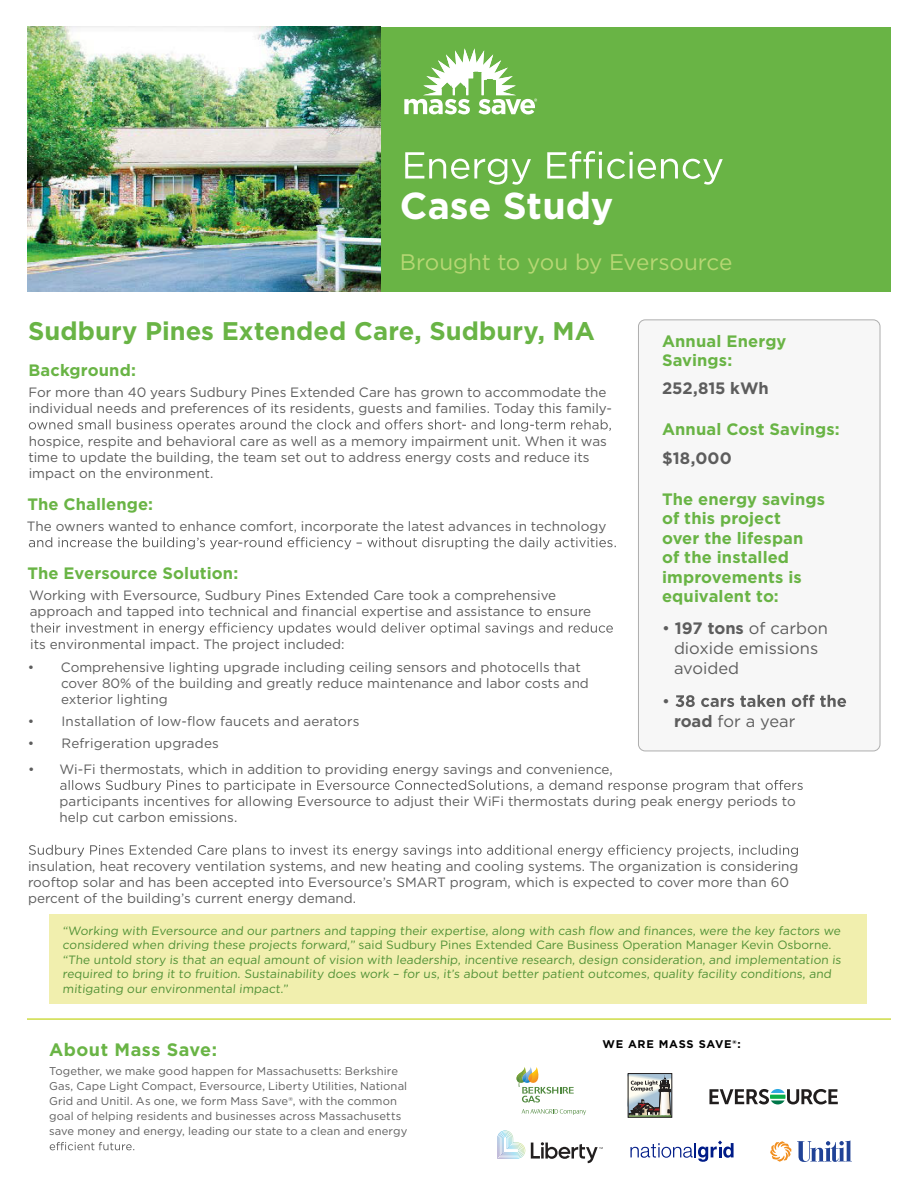
<style>
.page{position:relative;width:918px;height:1188px;background:#fff}
.page>*{position:absolute;margin:0;border:0;box-sizing:border-box;transform-origin:0 0}
.t1{font:700 37.5px "Gotham";color:#fff}
.t2{font:700 25.5px "Gotham";letter-spacing:.005em;color:#69b445}
.t3{font:22.5px "Gotham";letter-spacing:-.01em;color:#b7d774}
.t4{font:700 18px "Gotham";letter-spacing:.03em;color:#69b445}
.t5{font:700 16.5px/19.5px "Gotham";letter-spacing:.005em;color:#69b445}
.t6{font:16.5px/19.8px "Gotham";color:#5d5d5d}
.t7{font:700 16.5px "Gotham";letter-spacing:-.005em;color:#5d5d5d}
.t8{font:13.5px/16.2px "Gotham";color:#5d5d5d}
.t9{font:12px/14.4px "Gotham";color:#519136}
.t10{font:11.25px/15px "Gotham";letter-spacing:.01em;color:#5e5e5e}
.t11{font:700 11.1px "Gotham";letter-spacing:.065em;color:#000}
.s1{font-weight:700}
</style>
<div class="page">
<div style="left:638px;top:320px;width:242px;height:431px;background:#f7f7f7;border-radius:7px"></div>
<div style="left:638px;top:320px;width:242px;height:431px;border:1px solid #aeaeae;border-radius:7px"></div>
<div style="left:27px;top:27px;width:864px;height:265px;background:#69b445"></div>
<svg style="left:405px;top:151px;width:318px;height:34px"></svg>
<svg style="left:404px;top:48px;width:133px;height:66px"></svg>
<svg style="left:29px;top:419px;width:582px;height:13px"></svg>
<svg style="left:29px;top:537px;width:587px;height:12px"></svg>
<svg style="left:31px;top:623px;width:582px;height:12px"></svg>
<svg style="left:676px;top:695px;width:170px;height:12px"></svg>
<div style="left:49px;top:915px;width:817px;height:89px;background:#f1efae"></div>
<svg style="left:60px;top:780px;width:743px;height:12px"></svg>
<svg style="left:29px;top:845px;width:769px;height:12px"></svg>
<img style="left:27px;top:27px;width:353px;height:265px">
<hr style="left:27px;top:1018px;width:864px;height:2px;background:#cedc45">
<svg style="left:50px;top:1142px;width:84px;height:8px"></svg>
<div style="left:628px;top:1073px;width:44px;height:45px;border:1px solid #221f1f"></div>
<svg style="left:628px;top:1074px;width:44px;height:43px"></svg>
<svg style="left:709px;top:1089px;width:129px;height:15px"></svg>
<img style="left:518px;top:1082px;width:4px;height:5px">
<img style="left:516px;top:1071px;width:6px;height:11px">
<img style="left:522px;top:1067px;width:6px;height:6px">
<img style="left:528px;top:1067px;width:11px;height:6px">
<svg style="left:522px;top:1109px;width:64px;height:6px"></svg>
<svg style="left:522px;top:1073px;width:52px;height:30px"></svg>
<svg style="left:630px;top:1141px;width:104px;height:21px"></svg>
<svg style="left:770px;top:1141px;width:21px;height:21px"></svg>
<svg style="left:797px;top:1140px;width:55px;height:22px"></svg>
<img style="left:497px;top:1130px;width:28px;height:29px">
<svg style="left:531px;top:1142px;width:72px;height:21px"></svg>
<h1 class="t1" style="left:400px;top:181px;width:215px">Case Study</h1>
<h3 class="t3" style="left:400px;top:248px;width:334px">Brought to you by Eversource</h3>
<h2 class="t2" style="left:28px;top:314px;width:568px">Sudbury Pines Extended Care, Sudbury, MA</h2>
<p class="t5" style="left:28px;top:360px;width:109px">Background:</p>
<p class="t8" style="left:29px;top:384px;width:585px">For more than 40 years Sudbury Pines Extended Care has grown to accommodate the individual needs and preferences of its residents, guests and families. Today this family-</p>
<p class="t8" style="left:29px;top:432px;width:580px">hospice, respite and behavioral care as well as a memory impairment unit. When it was time to update the building, the team set out to address energy costs and reduce its impact on the environment.</p>
<p class="t5" style="left:27px;top:494px;width:127px">The Challenge:</p>
<p class="t8" style="left:27px;top:518px;width:581px">The owners wanted to enhance comfort, incorporate the latest advances in technology</p>
<p class="t5" style="left:27px;top:564px;width:212px">The Eversource Solution:</p>
<p class="t8" style="left:29px;top:587px;width:563px">Working with Eversource, Sudbury Pines Extended Care took a comprehensive approach and tapped into technical and financial expertise and assistance to ensure</p>
<p class="t8" style="left:30px;top:636px;width:316px">its environmental impact. The project included:</p>
<p class="t8" style="left:61px;top:659px;width:529px;text-indent:-33px">• Comprehensive lighting upgrade including ceiling sensors and photocells that cover 80% of the building and greatly reduce maintenance and labor costs and exterior lighting</p>
<p class="t8" style="left:28px;top:713px;width:333px">• Installation of low-flow faucets and aerators</p>
<p class="t8" style="left:28px;top:734px;width:192px">• Refrigeration upgrades</p>
<p class="t5" style="left:662px;top:331px;width:126px">Annual Energy<br>Savings:</p>
<p class="t7" style="left:662px;top:377px;width:108px">252,815 kWh</p>
<p class="t5" style="left:662px;top:420px;width:179px">Annual Cost Savings:</p>
<p class="t7" style="left:662px;top:447px;width:71px">$18,000</p>
<p class="t5" style="left:662px;top:489px;width:165px">The energy savings of this project<br>over the lifespan<br>of the installed improvements is equivalent to:</p>
<p class="t6" style="left:674px;top:618px;width:155px;text-indent:-12px">• <span class="s1">197 tons</span> of carbon dioxide emissions avoided</p>
<p class="t6" style="left:662px;top:691px;width:9px">•</p>
<p class="t6" style="left:674px;top:711px;width:123px"><span class="s1">road</span> for a year</p>
<p class="t8" style="left:28px;top:761px;width:586px">• Wi-Fi thermostats, which in addition to providing energy savings and convenience,</p>
<p class="t8" style="left:60px;top:793px;width:738px">participants incentives for allowing Eversource to adjust their WiFi thermostats during peak energy periods to help cut carbon emissions.</p>
<p class="t8" style="left:28px;top:858px;width:772px">insulation, heat recovery ventilation systems, and new heating and cooling systems. The organization is considering rooftop solar and has been accepted into Eversource’s SMART program, which is expected to cover more than 60 percent of the building’s current energy demand.</p>
<p class="t9" style="left:63px;top:923px;width:781px">“Working with Eversource and our partners and tapping their expertise, along with cash flow and finances, were the key factors we considered when driving these projects forward,” said Sudbury Pines Extended Care Business Operation Manager Kevin Osborne. “The untold story is that an equal amount of vision with leadership, incentive research, design consideration, and implementation is required to bring it to fruition. Sustainability does work – for us, it’s about better patient outcomes, quality facility conditions, and mitigating our environmental impact.”</p>
<h3 class="t4" style="left:49px;top:1037px;width:169px">About Mass Save:</h3>
<p class="t10" style="left:49px;top:1079px;width:360px">Gas, Cape Light Compact, Eversource, Liberty Utilities, National Grid and Unitil. As one, we form Mass Save®, with the common goal of helping residents and businesses across Massachusetts save money and energy, leading our state to a clean and energy</p>
<p class="t10" style="left:49px;top:1064px;width:351px">Together, we make good happen for Massachusetts: Berkshire</p>
<p class="t11" style="left:602px;top:1036px;width:140px">WE ARE MASS SAVE®:</p>
</div>
